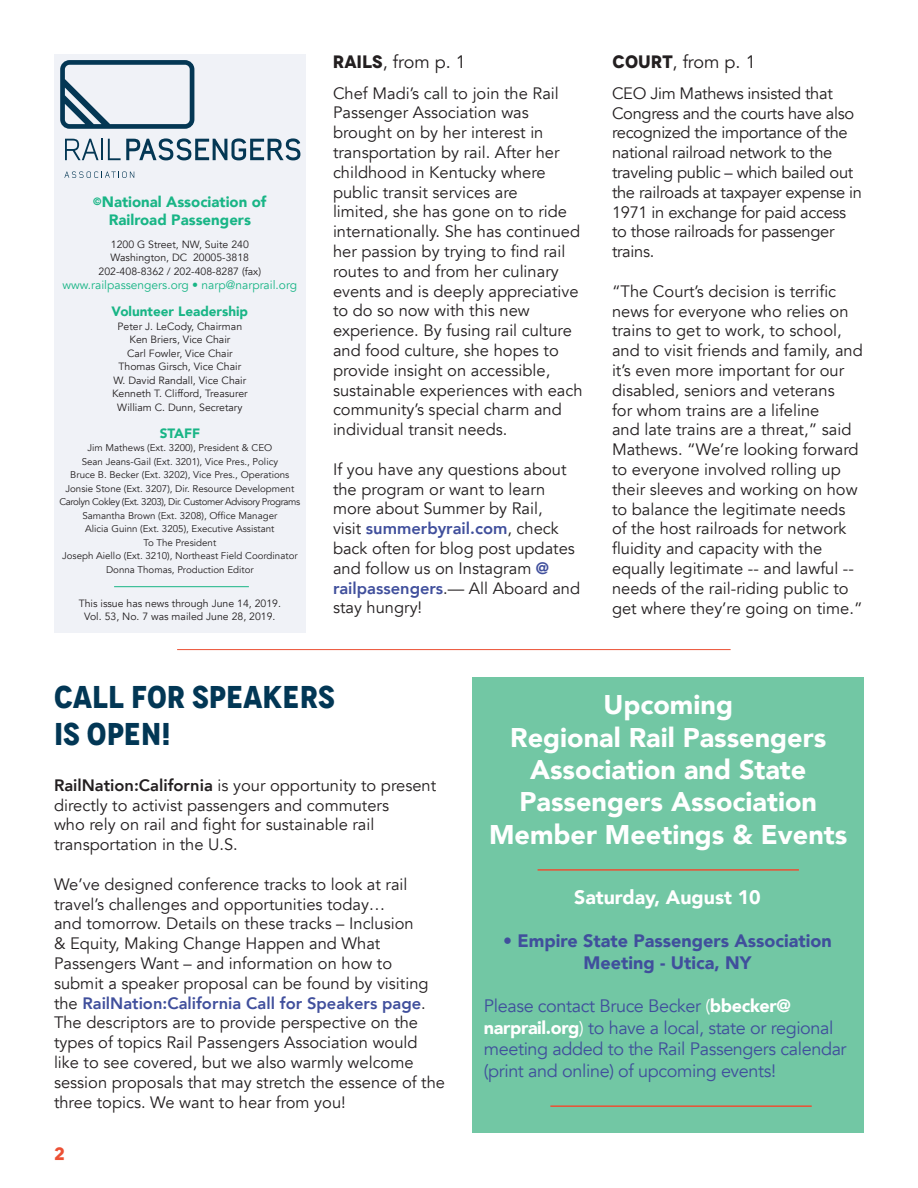
<style>
.page{position:relative;width:918px;height:1188px;background:#fff}
.page>*{position:absolute;margin:0;border:0;box-sizing:border-box;transform-origin:0 0}
.Header_Titles{font:700 condensed 31.5px "Novecento";color:#023755}
.t1{font:900 27px/32.4px "Avenir";color:#fff;text-align:center}
.t2{font:900 19.5px "Avenir";color:#fff}
.t3{font:18px/21.6px "Avenir";letter-spacing:-.02em;color:#404f9c}
.t4{font:900 18px/21.6px "Avenir";color:#404f9c;text-align:center}
.t5{font:18px "Avenir";color:#231f20}
.t6{font:700 18px "Novecento";color:#ec5034}
.Body_Copy{font:16.5px/19.8px "Avenir";color:#231f20}
.Body_Copy-2{font:16.5px/19.8px "Avenir";letter-spacing:-.02em;color:#231f20}
.t7{font:900 15px "Avenir";color:#19b586}
.t8{font:900 13.5px "Avenir";color:#19b586}
.t9{font:12px "Avenir";color:#19b586}
.t10{font:10.5px "Avenir";color:#231f20}
.t11{font:9.75px "Avenir";color:#231f20}
.t12{font:9.75px "Avenir";letter-spacing:-.04em;color:#231f20}
.s1{font-size:10.5px}
.s2{font-family:"Novecento";font-weight:700}
.s3{font-weight:800;color:#404f9c}
.s4{font-weight:800}
.s5{color:#fff}
.s6{font-weight:900;color:#fff}
</style>
<div class="page">
<div style="left:54px;top:54px;width:252px;height:579px;background:#f0f2f7"></div>
<hr style="left:177px;top:649px;width:554px;height:1px;background:#ec5034">
<svg style="left:64px;top:171px;width:70px;height:7px"></svg>
<svg style="left:65px;top:138px;width:235px;height:22px"></svg>
<svg style="left:60px;top:60px;width:134px;height:69px"></svg>
<hr style="left:114px;top:586px;width:135px;height:1px;background:#19b586">
<div style="left:472px;top:677px;width:392px;height:455px;background:#72c7a4"></div>
<hr style="left:538px;top:869px;width:261px;height:2px;background:#ec5034">
<hr style="left:550px;top:1105px;width:262px;height:2px;background:#ec5034">
<p class="t7" style="left:93px;top:189px;width:175px"><span class="s1">©</span>National Association of</p>
<p class="t7" style="left:109px;top:207px;width:144px">Railroad Passengers</p>
<p class="t10" style="left:111px;top:238px;width:140px">1200 G Street, NW, Suite 240</p>
<p class="t10" style="left:111px;top:251px;width:140px">Washington, DC 20005-3818</p>
<p class="t10" style="left:99px;top:265px;width:164px">202-408-8362 / 202-408-8287 (fax)</p>
<p class="t9" style="left:63px;top:278px;width:236px">www.railpassengers.org • narp@narprail.org</p>
<p class="t8" style="left:112px;top:300px;width:138px">Volunteer Leadership</p>
<p class="t10" style="left:118px;top:320px;width:126px">Peter J. LeCody, Chairman</p>
<p class="t10" style="left:129px;top:334px;width:102px">Ken Briers, Vice Chair</p>
<p class="t10" style="left:127px;top:347px;width:107px">Carl Fowler, Vice Chair</p>
<p class="t10" style="left:118px;top:361px;width:124px">Thomas Girsch, Vice Chair</p>
<p class="t10" style="left:113px;top:374px;width:134px">W. David Randall, Vice Chair</p>
<p class="t10" style="left:112px;top:388px;width:137px">Kenneth T. Clifford, Treasurer</p>
<p class="t10" style="left:117px;top:401px;width:127px">William C. Dunn, Secretary</p>
<p class="t8" style="left:160px;top:422px;width:42px">STAFF</p>
<p class="t11" style="left:87px;top:442px;width:186px">Jim Mathews (Ext. 3200), President &amp; CEO</p>
<p class="t11" style="left:82px;top:456px;width:198px">Sean Jeans-Gail (Ext. 3201), Vice Pres., Policy</p>
<p class="t11" style="left:70px;top:469px;width:221px">Bruce B. Becker (Ext. 3202), Vice Pres., Operations</p>
<p class="t11" style="left:65px;top:483px;width:230px">Jonsie Stone (Ext. 3207), Dir. Resource Development</p>
<p class="t12" style="left:59px;top:496px;width:243px">Carolyn Cokley (Ext. 3203), Dir. Customer Advisory Programs</p>
<p class="t11" style="left:82px;top:510px;width:197px">Samantha Brown (Ext. 3208), Office Manager</p>
<p class="t11" style="left:85px;top:523px;width:191px">Alicia Guinn (Ext. 3205), Executive Assistant</p>
<p class="t11" style="left:143px;top:537px;width:74px">To The President</p>
<p class="t11" style="left:62px;top:550px;width:237px">Joseph Aiello (Ext. 3210), Northeast Field Coordinator</p>
<p class="t11" style="left:106px;top:564px;width:149px">Donna Thomas, Production Editor</p>
<p class="t10" style="left:79px;top:597px;width:204px">This issue has news through June 14, 2019.</p>
<p class="t10" style="left:84px;top:610px;width:193px">Vol. 53, No. 7 was mailed June 28, 2019.</p>
<p class="t5" style="left:333px;top:51px;width:134px"><span class="s2">RAILS</span>, from p. 1</p>
<p class="t5" style="left:613px;top:51px;width:145px"><span class="s2">COURT</span>, from p. 1</p>
<p class="Body_Copy" style="left:333px;top:83px;width:251px">Chef Madi’s call to join the Rail<br>Passenger Association was brought on by her interest in transportation by rail. After her childhood in Kentucky where public transit services are<br>limited, she has gone on to ride internationally. She has continued her passion by trying to find rail routes to and from her culinary events and is deeply appreciative to do so now with this new experience. By fusing rail culture and food culture, she hopes to provide insight on accessible, sustainable experiences with each community’s special charm and individual transit needs.</p>
<p class="Body_Copy" style="left:333px;top:460px;width:249px">If you have any questions about the program or want to learn more about Summer by Rail,<br>visit <span class="s3">summerbyrail.com</span>, check back often for blog post updates and follow us on Instagram <span class="s3">@ railpassengers</span>.— All Aboard and stay hungry!</p>
<p class="Body_Copy-2" style="left:612px;top:84px;width:251px">CEO Jim Mathews insisted that<br>Congress and the courts have also recognized the importance of the national railroad network to the traveling public – which bailed out the railroads at taxpayer expense in<br>1971 in exchange for paid access to those railroads for passenger trains.</p>
<p class="Body_Copy" style="left:612px;top:282px;width:252px">“The Court’s decision is terrific news for everyone who relies on trains to get to work, to school, and to visit friends and family, and it’s even more important for our disabled, seniors and veterans<br>for whom trains are a lifeline<br>and late trains are a threat,” said<br>Mathews. “We’re looking forward to everyone involved rolling up their sleeves and working on how to balance the legitimate needs of the host railroads for network fluidity and capacity with the equally legitimate -- and lawful -- needs of the rail-riding public to get where they’re going on time.”</p>
<h1 class="Header_Titles" style="left:54px;top:677px;width:282px">CALL FOR SPEAKERS</h1>
<h1 class="Header_Titles" style="left:54px;top:715px;width:118px">IS OPEN!</h1>
<p class="Body_Copy" style="left:54px;top:776px;width:384px"><span class="s4">RailNation:California</span> is your opportunity to present directly to activist passengers and commuters<br>who rely on rail and fight for sustainable rail transportation in the U.S.</p>
<p class="Body_Copy" style="left:54px;top:875px;width:393px">We’ve designed conference tracks to look at rail travel’s challenges and opportunities today…<br>and tomorrow. Details on these tracks – Inclusion<br>&amp; Equity, Making Change Happen and What Passengers Want – and information on how to submit a speaker proposal can be found by visiting the <span class="s3">RailNation:California Call for Speakers page</span>.<br>The descriptors are to provide perspective on the types of topics Rail Passengers Association would like to see covered, but we also warmly welcome session proposals that may stretch the essence of the three topics. We want to hear from you!</p>
<p class="t6" style="left:54px;top:1142px;width:12px">2</p>
<p class="t1" style="left:603px;top:688px;width:131px">Upcoming</p>
<p class="t1" style="left:489px;top:720px;width:360px">Regional Rail Passengers<br>Association and State<br>Passengers Association<br>Member Meetings &amp; Events</p>
<p class="t2" style="left:574px;top:881px;width:188px">Saturday, August 10</p>
<p class="t4" style="left:503px;top:930px;width:330px">• Empire State Passengers Association<br>Meeting - Utica, NY</p>
<p class="t3" style="left:484px;top:995px;width:364px">Please contact Bruce Becker <span class="s5">(</span><span class="s6">bbecker@ narprail.org</span><span class="s5">)</span> to have a local, state or regional meeting added to the Rail Passengers calendar (print and online) of upcoming events!</p>
</div>
